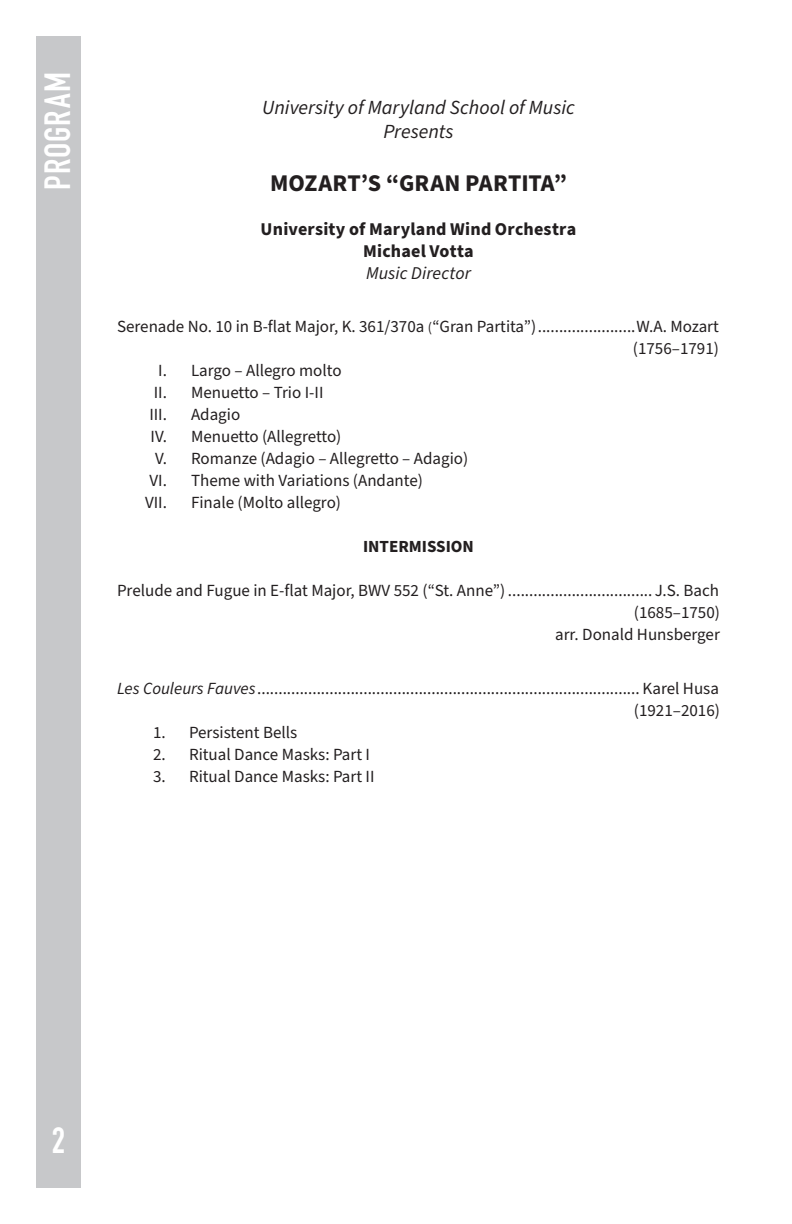
<style>
.page{position:relative;width:792px;height:1224px;background:#fff}
.page>*{position:absolute;margin:0;border:0;box-sizing:border-box;transform-origin:0 0}
.Headings{font:700 36px "DIN Condensed";letter-spacing:.025em;color:#fff}
.Page_headers_WHITE_t{font:700 24px "Source Sans Pro";letter-spacing:.005em;color:#231f20}
.t1{font:italic 20px/24px "Source Sans Pro";color:#231f20;text-align:center}
.t2{font:700 18px "Source Sans Pro";letter-spacing:.01em;color:#231f20}
.t3{font:italic 18px "Source Sans Pro";letter-spacing:.005em;color:#231f20}
.t4{font:17px "Source Sans Pro";color:#231f20}
.t5{font:700 17px "Source Sans Pro";color:#231f20}
.s1{font-size:14px}
.s2{font-style:italic}
</style>
<div class="page">
<div style="left:36px;top:36px;width:45px;height:1152px;background:#c7c8ca"></div>
<p class="Headings" style="left:33px;top:190px;width:119px;rotate:-90deg">PROGRAM</p>
<p class="t1" style="left:262px;top:96px;width:314px">University of Maryland School of Music<br>Presents</p>
<p class="Page_headers_WHITE_t" style="left:270px;top:167px;width:298px">MOZART’S “GRAN PARTITA”</p>
<p class="t2" style="left:261px;top:217px;width:317px">University of Maryland Wind Orchestra</p>
<p class="t2" style="left:363px;top:239px;width:112px">Michael Votta</p>
<p class="t3" style="left:366px;top:261px;width:106px">Music Director</p>
<p class="t4" style="left:117px;top:315px;width:604px">Serenade No. 10 in B-flat Major, K. 361/370a <span class="s1">(</span>“Gran Partita”).......................W.A. Mozart</p>
<p class="t4" style="left:633px;top:337px;width:88px">(1756–1791)</p>
<p class="t4" style="left:158px;top:359px;width:185px">I. Largo – Allegro molto</p>
<p class="t4" style="left:154px;top:381px;width:171px">II. Menuetto – Trio I-II</p>
<p class="t4" style="left:149px;top:403px;width:19px">III.</p>
<p class="t4" style="left:191px;top:403px;width:51px">Adagio</p>
<p class="t4" style="left:151px;top:425px;width:192px">IV. Menuetto (Allegretto)</p>
<p class="t4" style="left:155px;top:447px;width:315px">V. Romanze (Adagio – Allegretto – Adagio)</p>
<p class="t4" style="left:150px;top:469px;width:275px">VI. Theme with Variations (Andante)</p>
<p class="t4" style="left:145px;top:491px;width:23px">VII.</p>
<p class="t4" style="left:191px;top:491px;width:152px">Finale (Molto allegro)</p>
<p class="t5" style="left:363px;top:535px;width:112px">INTERMISSION</p>
<p class="t4" style="left:117px;top:579px;width:604px">Prelude and Fugue in E-flat Major, BWV 552 (“St. Anne”).................................. J.S. Bach</p>
<p class="t4" style="left:634px;top:601px;width:88px">(1685–1750)</p>
<p class="t4" style="left:555px;top:623px;width:166px">arr. Donald Hunsberger</p>
<p class="t4" style="left:117px;top:677px;width:604px"><span class="s2">Les Couleurs Fauves</span>.......................................................................................... Karel Husa</p>
<p class="t4" style="left:634px;top:699px;width:88px">(1921–2016)</p>
<p class="t4" style="left:153px;top:721px;width:146px">1. Persistent Bells</p>
<p class="t4" style="left:153px;top:743px;width:219px">2. Ritual Dance Masks: Part I</p>
<p class="t4" style="left:153px;top:765px;width:223px">3. Ritual Dance Masks: Part II</p>
<h1 class="Headings" style="left:52px;top:1116px;width:15px">2</h1>
</div>
